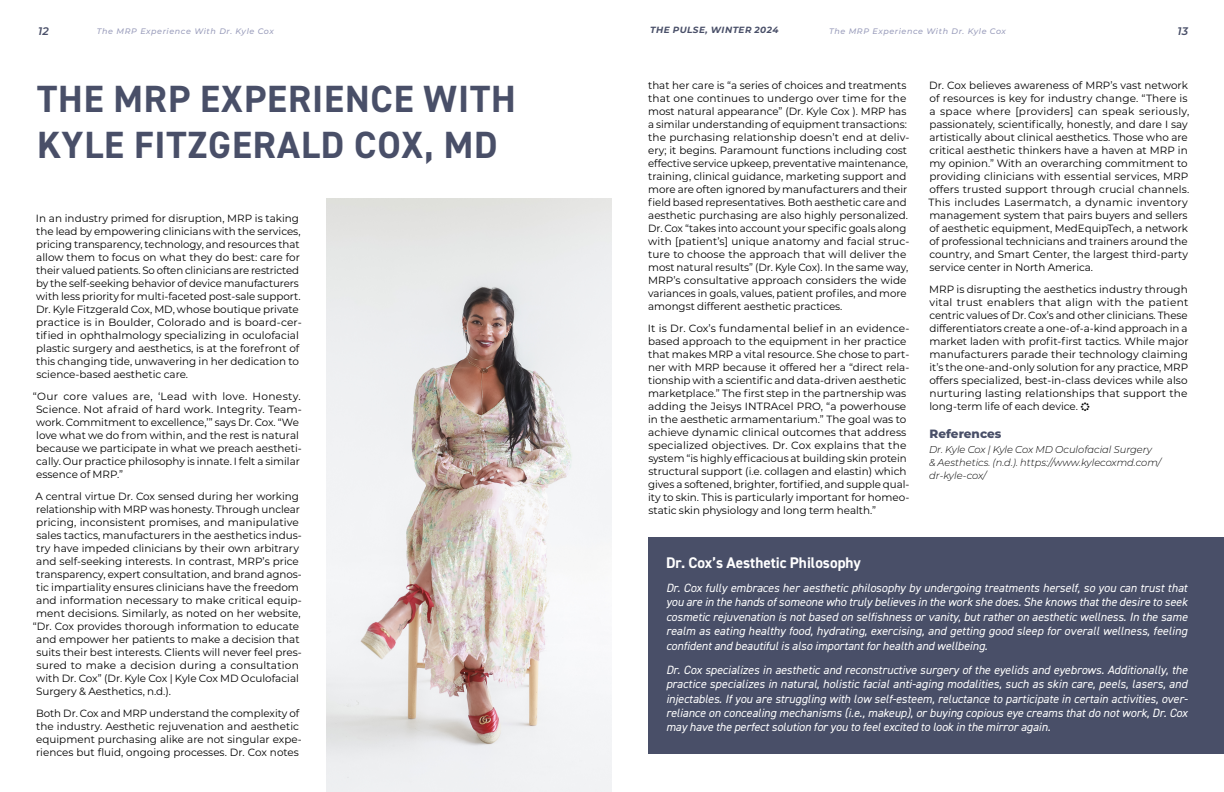
<style>
.page{position:relative;width:1224px;height:792px;background:#fff}
.page>*{position:absolute;margin:0;border:0;box-sizing:border-box;transform-origin:0 0}
.t1{font:700 38px/46px "DIN2014";letter-spacing:.025em;color:#494f68}
.t2{font:700 15.4px "DIN2014";color:#fff}
.t3{font:italic 12px/14.4px "DIN2014";color:#fff;text-align:justify}
.t4{font:800 12px "Montserrat";color:#494f68}
.t5{font:italic 600 11px "Montserrat";color:#494f68}
.t6{font:10.5px/13px "Montserrat";color:#000101}
.t7{font:italic 300 10px/13px "Montserrat";color:#000101}
.t8{font:italic 700 9px "Montserrat";letter-spacing:.05em;color:#494f68}
.t9{font:italic 500 8px "Montserrat";letter-spacing:.075em;color:#9b9ebc}
</style>
<div class="page">
<img style="left:326px;top:198px;width:286px;height:594px">
<div style="left:648px;top:538px;width:576px;height:216px;background:#494f68"></div>
<p class="t5" style="left:38px;top:23px;width:12px">12</p>
<p class="t9" style="left:97px;top:25px;width:178px">The MRP Experience With Dr. Kyle Cox</p>
<p class="t8" style="left:650px;top:23px;width:130px">THE PULSE, WINTER 2024</p>
<p class="t5" style="left:1178px;top:23px;width:12px">13</p>
<p class="t9" style="left:829px;top:25px;width:178px">The MRP Experience With Dr. Kyle Cox</p>
<h1 class="t1" style="left:37px;top:75px;width:480px">THE MRP EXPERIENCE WITH<br>KYLE FITZGERALD COX, MD</h1>
<p class="t6" style="left:36px;top:211px;width:267px">In an industry primed for disruption, MRP is taking the lead by empowering clinicians with the services, pricing transparency, technology, and resources that allow them to focus on what they do best: care for their valued patients. So often clinicians are restricted by the self-seeking behavior of device manufacturers with less priority for multi-faceted post-sale support.<br>Dr. Kyle Fitzgerald Cox, MD, whose boutique private practice is in Boulder, Colorado and is board-cer&shy;tified in ophthalmology specializing in oculofacial plastic surgery and aesthetics, is at the forefront of this changing tide, unwavering in her dedication to science-based aesthetic care.</p>
<p class="t6" style="left:33px;top:389px;width:271px">“Our core values are, ‘Lead with love. Honesty.<br>Science. Not afraid of hard work. Integrity. Team&shy;work. Commitment to excellence,’” says Dr. Cox. “We love what we do from within, and the rest is natural because we participate in what we preach aestheti&shy;cally. Our practice philosophy is innate. I felt a similar essence of MRP.”</p>
<p class="t6" style="left:35px;top:489px;width:265px">A central virtue Dr. Cox sensed during her working</p>
<p class="t6" style="left:36px;top:502px;width:265px">relationship with MRP was honesty. Through unclear</p>
<p class="t6" style="left:36px;top:515px;width:264px">pricing, inconsistent promises, and manipulative</p>
<p class="t6" style="left:36px;top:528px;width:267px">sales tactics, manufacturers in the aesthetics indus-</p>
<p class="t6" style="left:36px;top:541px;width:264px">try have impeded clinicians by their own arbitrary</p>
<p class="t6" style="left:36px;top:554px;width:264px">and self-seeking interests. In contrast, MRP’s price</p>
<p class="t6" style="left:36px;top:567px;width:267px">transparency, expert consultation, and brand agnos-</p>
<p class="t6" style="left:36px;top:580px;width:264px">tic impartiality ensures clinicians have the freedom</p>
<p class="t6" style="left:36px;top:593px;width:267px">and information necessary to make critical equip-</p>
<p class="t6" style="left:36px;top:606px;width:266px">ment decisions. Similarly, as noted on her website,</p>
<p class="t6" style="left:33px;top:619px;width:268px">“Dr. Cox provides thorough information to educate</p>
<p class="t6" style="left:36px;top:632px;width:265px">and empower her patients to make a decision that</p>
<p class="t6" style="left:36px;top:645px;width:267px">suits their best interests. Clients will never feel pres-</p>
<p class="t6" style="left:36px;top:658px;width:264px">sured to make a decision during a consultation</p>
<p class="t6" style="left:36px;top:671px;width:264px">with Dr. Cox” (Dr. Kyle Cox | Kyle Cox MD Oculofacial</p>
<p class="t6" style="left:36px;top:684px;width:137px">Surgery &amp; Aesthetics, n.d.).</p>
<p class="t6" style="left:36px;top:706px;width:267px">Both Dr. Cox and MRP understand the complexity of the industry. Aesthetic rejuvenation and aesthetic equipment purchasing alike are not singular expe&shy;riences but fluid, ongoing processes. Dr. Cox notes</p>
<p class="t6" style="left:648px;top:78px;width:263px">that her care is “a series of choices and treatments that one continues to undergo over time for the most natural appearance” (Dr. Kyle Cox ). MRP has a similar understanding of equipment transactions: the purchasing relationship doesn’t end at deliv&shy;ery; it begins. Paramount functions including cost effective service upkeep, preventative maintenance, training, clinical guidance, marketing support and more are often ignored by manufacturers and their field based representatives. Both aesthetic care and aesthetic purchasing are also highly personalized.<br>Dr. Cox “takes into account your specific goals along with [patient’s] unique anatomy and facial struc&shy;ture to choose the approach that will deliver the most natural results” (Dr. Kyle Cox). In the same way, MRP’s consultative approach considers the wide variances in goals, values, patient profiles, and more amongst different aesthetic practices.</p>
<p class="t6" style="left:648px;top:321px;width:263px">It is Dr. Cox’s fundamental belief in an evidence&shy;based approach to the equipment in her practice that makes MRP a vital resource. She chose to part&shy;ner with MRP because it offered her a “direct rela&shy;tionship with a scientific and data-driven aesthetic marketplace.” The first step in the partnership was adding the Jeisys INTRAcel PRO, “a powerhouse in the aesthetic armamentarium.” The goal was to achieve dynamic clinical outcomes that address specialized objectives. Dr. Cox explains that the system “is highly efficacious at building skin protein structural support (i.e. collagen and elastin) which gives a softened, brighter, fortified, and supple qual&shy;ity to skin. This is particularly important for homeo&shy;static skin physiology and long term health.”</p>
<p class="t6" style="left:929px;top:78px;width:262px">Dr. Cox believes awareness of MRP’s vast network of resources is key for industry change. “There is a space where [providers] can speak seriously, passionately, scientifically, honestly, and dare I say artistically about clinical aesthetics. Those who are critical aesthetic thinkers have a haven at MRP in my opinion.” With an overarching commitment to providing clinicians with essential services, MRP offers trusted support through crucial channels.<br>This includes Lasermatch, a dynamic inventory management system that pairs buyers and sellers of aesthetic equipment, MedEquipTech, a network of professional technicians and trainers around the country, and Smart Center, the largest third-party service center in North America.</p>
<p class="t6" style="left:929px;top:282px;width:261px;text-align:justify">MRP is disrupting the aesthetics industry through vital trust enablers that align with the patient centric values of Dr. Cox’s and other clinicians. These differentiators create a one-of-a-kind approach in a market laden with profit-first tactics. While major manufacturers parade their technology claiming it’s the one-and-only solution for any practice, MRP offers specialized, best-in-class devices while also nurturing lasting relationships that support the long-term life of each device.</p>
<p class="t4" style="left:930px;top:424px;width:73px">References</p>
<p class="t7" style="left:929px;top:442px;width:234px">Dr. Kyle Cox | Kyle Cox MD Oculofacial Surgery<br>&amp; Aesthetics. (n.d.). https://www.kylecoxmd.com/ dr-kyle-cox/</p>
<h2 class="t2" style="left:666px;top:552px;width:196px">Dr. Cox’s Aesthetic Philosophy</h2>
<p class="t3" style="left:666px;top:580px;width:523px">Dr. Cox fully embraces her aesthetic philosophy by undergoing treatments herself, so you can trust that you are in the hands of someone who truly believes in the work she does. She knows that the desire to seek cosmetic rejuvenation is not based on selfishness or vanity, but rather on aesthetic wellness. In the same realm as eating healthy food, hydrating, exercising, and getting good sleep for overall wellness, feeling confident and beautiful is also important for health and wellbeing.</p>
<p class="t3" style="left:666px;top:662px;width:523px">Dr. Cox specializes in aesthetic and reconstructive surgery of the eyelids and eyebrows. Additionally, the practice specializes in natural, holistic facial anti-aging modalities, such as skin care, peels, lasers, and injectables. If you are struggling with low self-esteem, reluctance to participate in certain activities, over&shy;reliance on concealing mechanisms (i.e., makeup), or buying copious eye creams that do not work, Dr. Cox may have the perfect solution for you to feel excited to look in the mirror again.</p>
</div>
